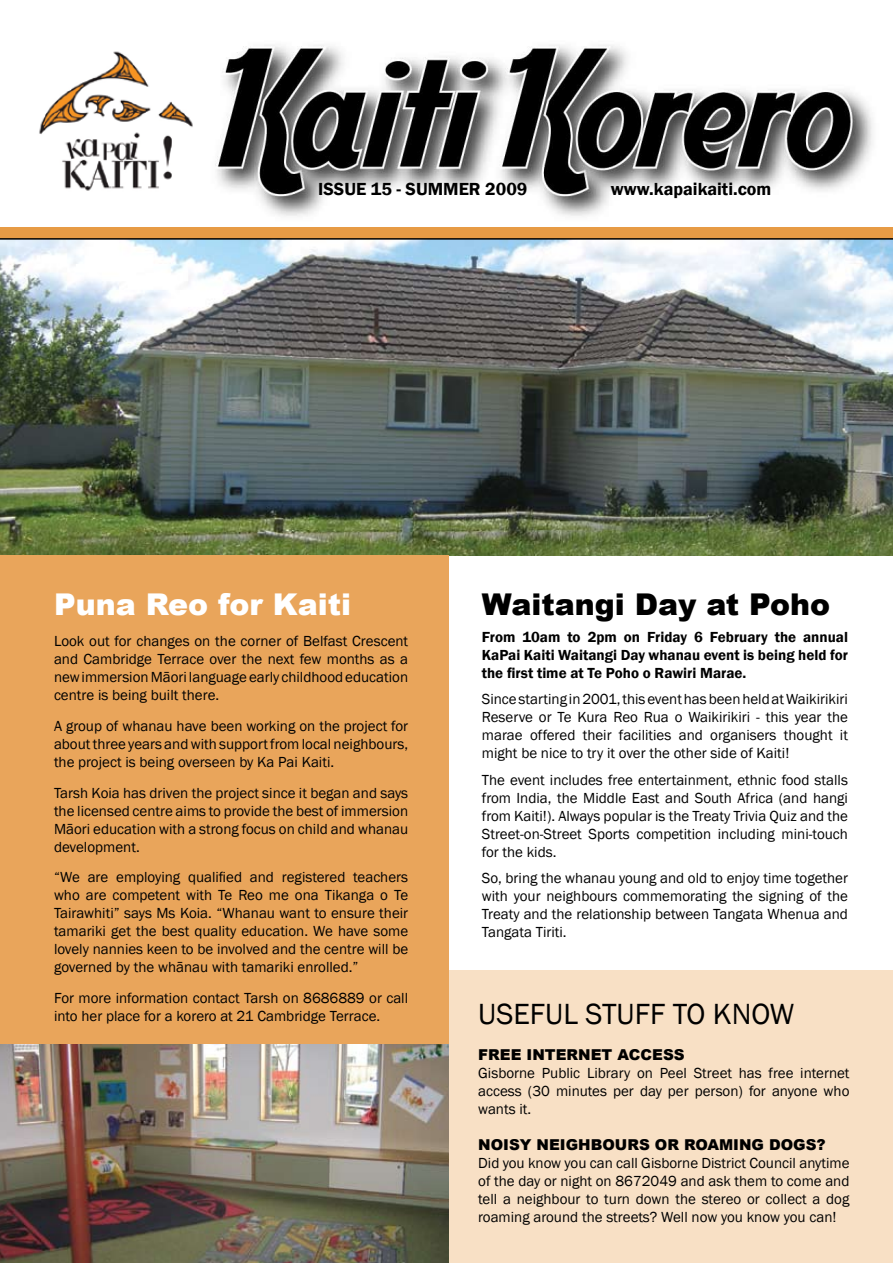
<style>
.page{position:relative;width:893px;height:1263px;background:#fff}
.page>*{position:absolute;margin:0;border:0;box-sizing:border-box;transform-origin:0 0}
.t1{font:30px "Franklin Gothic";color:#000}
.t2{font:900 30px "Arial";color:#000}
.t3{font:900 30px "Arial";color:#fff}
.t4{font:600 18px "Franklin Gothic";color:#000}
.t5{font:15px/18px "Franklin Gothic";color:#000;text-align:justify}
.t6{font:600 15px/18px "Franklin Gothic";color:#000;text-align:justify}
.t7{font:900 15px "Arial";color:#000}
</style>
<div class="page">
<div style="left:0;top:227px;width:893px;height:22px;background:#e79b45"></div>
<img style="left:0;top:240px;width:893px;height:315px">
<div style="left:448px;top:970px;width:445px;height:293px;background:#f8e0c5"></div>
<div style="left:0;top:555px;width:448px;height:708px;background:#e9a55b"></div>
<img style="left:215px;top:45px;width:658px;height:171px">
<hr style="left:0;top:238px;width:893px;height:2px;background:#000">
<img style="left:0;top:1045px;width:448px;height:218px">
<img style="left:39px;top:51px;width:154px;height:140px">
<p class="t4" style="left:318px;top:178px;width:211px">ISSUE 15 - SUMMER 2009</p>
<p class="t4" style="left:611px;top:178px;width:162px">www.kapaikaiti.com</p>
<h1 class="t3" style="left:54px;top:583px;width:299px">Puna Reo for Kaiti</h1>
<p class="t5" style="left:54px;top:632px;width:356px">Look out for changes on the corner of Belfast Crescent and Cambridge Terrace over the next few months as a new immersion Māori language early childhood education centre is being built there.</p>
<p class="t5" style="left:54px;top:717px;width:356px">A group of whanau have been working on the project for about three years and with support from local neighbours, the project is being overseen by Ka Pai Kaiti.</p>
<p class="t5" style="left:54px;top:784px;width:356px">Tarsh Koia has driven the project since it began and says the licensed centre aims to provide the best of immersion Māori education with a strong focus on child and whanau development.</p>
<p class="t5" style="left:54px;top:869px;width:356px">“We are employing qualified and registered teachers who are competent with Te Reo me ona Tikanga o Te Tairawhiti” says Ms Koia. “Whanau want to ensure their tamariki get the best quality education. We have some lovely nannies keen to be involved and the centre will be governed by the whānau with tamariki enrolled.”</p>
<p class="t5" style="left:54px;top:989px;width:356px">For more information contact Tarsh on 8686889 or call into her place for a korero at 21 Cambridge Terrace.</p>
<h1 class="t2" style="left:482px;top:583px;width:350px">Waitangi Day at Poho</h1>
<p class="t6" style="left:482px;top:628px;width:368px">From 10am to 2pm on Friday 6 February the annual KaPai Kaiti Waitangi Day whanau event is being held for the first time at Te Poho o Rawiri Marae.</p>
<p class="t5" style="left:482px;top:691px;width:368px">Since starting in 2001, this event has been held at Waikirikiri Reserve or Te Kura Reo Rua o Waikirikiri - this year the marae offered their facilities and organisers thought it might be nice to try it over the other side of Kaiti!</p>
<p class="t5" style="left:482px;top:771px;width:368px">The event includes free entertainment, ethnic food stalls from India, the Middle East and South Africa (and hangi from Kaiti!). Always popular is the Treaty Trivia Quiz and the Street-on-Street Sports competition including mini-touch for the kids.</p>
<p class="t5" style="left:482px;top:870px;width:368px">So, bring the whanau young and old to enjoy time together with your neighbours commemorating the signing of the Treaty and the relationship between Tangata Whenua and Tangata Tiriti.</p>
<h1 class="t1" style="left:478px;top:995px;width:318px">USEFUL STUFF TO KNOW</h1>
<p class="t7" style="left:478px;top:1043px;width:208px">FREE INTERNET ACCESS</p>
<p class="t5" style="left:478px;top:1064px;width:373px">Gisborne Public Library on Peel Street has free internet access (30 minutes per day per person) for anyone who wants it.</p>
<p class="t7" style="left:478px;top:1133px;width:349px">NOISY NEIGHBOURS OR ROAMING DOGS?</p>
<p class="t5" style="left:478px;top:1154px;width:373px">Did you know you can call Gisborne District Council anytime of the day or night on 8672049 and ask them to come and tell a neighbour to turn down the stereo or collect a dog roaming around the streets? Well now you know you can!</p>
</div>
